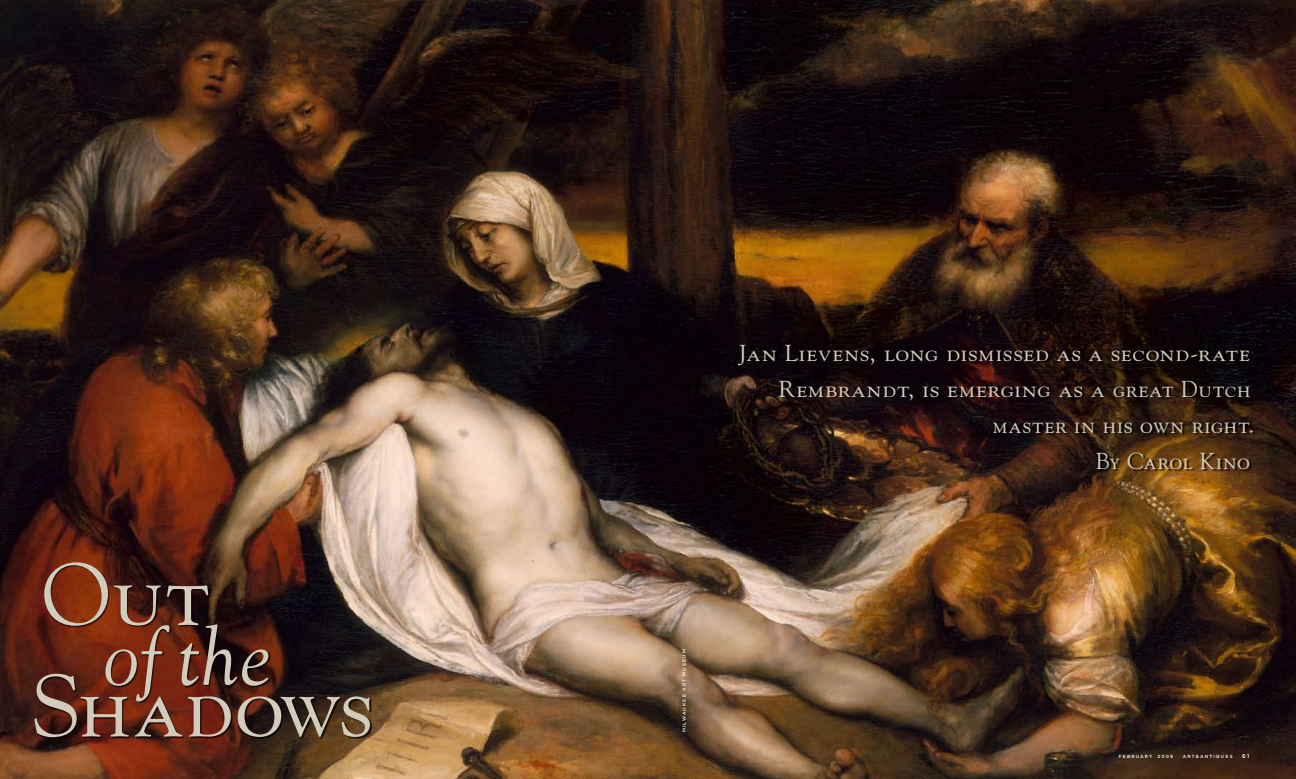
<style>
.page{position:relative;width:1296px;height:779px;background:#fff}
.page>*{position:absolute;margin:0;border:0;box-sizing:border-box;transform-origin:0 0}
.t1{font:87.6px "Goudy SC";letter-spacing:.01em;color:#d1ccbc}
.t2{font:italic 81.1px "Goudy";color:#d1ccbc}
.t3{font:23px/36px "Goudy SC";letter-spacing:.025em;color:#d1ccbc;text-align:right;scale:1.08 1}
.t4{font:500 5.5px "Gotham";color:#fff}
.t5{font:500 4.5px "Gotham";letter-spacing:.25em;color:#fff}
</style>
<div class="page">
<img style="left:0;top:0;width:1296px;height:778px">
<div style="left:35px;top:563px;width:337px;height:176px;background:#000;opacity:.75"></div>
<div style="left:739px;top:345px;width:516px;height:126px;background:#000;opacity:.75"></div>
<h1 class="t1" style="left:42px;top:543px;width:169px">Out</h1>
<h2 class="t2" style="left:103px;top:607px;width:170px">of the</h2>
<h1 class="t1" style="left:32px;top:654px;width:343px">Shadows</h1>
<p class="t3" style="left:739px;top:334px;width:479px">Jan Lievens, long dismissed as a second-rate<br>Rembrandt, is emerging as a great Dutch master in his own right.<br>By Carol Kino</p>
<p class="t5" style="left:682px;top:732px;width:84px;rotate:-90deg">MILWAUKEE ART MUSEUM</p>
<p class="t5" style="left:1119px;top:753px;width:56px">FEBRUARY 2009</p>
<p class="t5" style="left:1183px;top:753px;width:51px">ART&amp;ANTIQUES</p>
<p class="t4" style="left:1242px;top:752px;width:9px">6 1</p>
</div>
